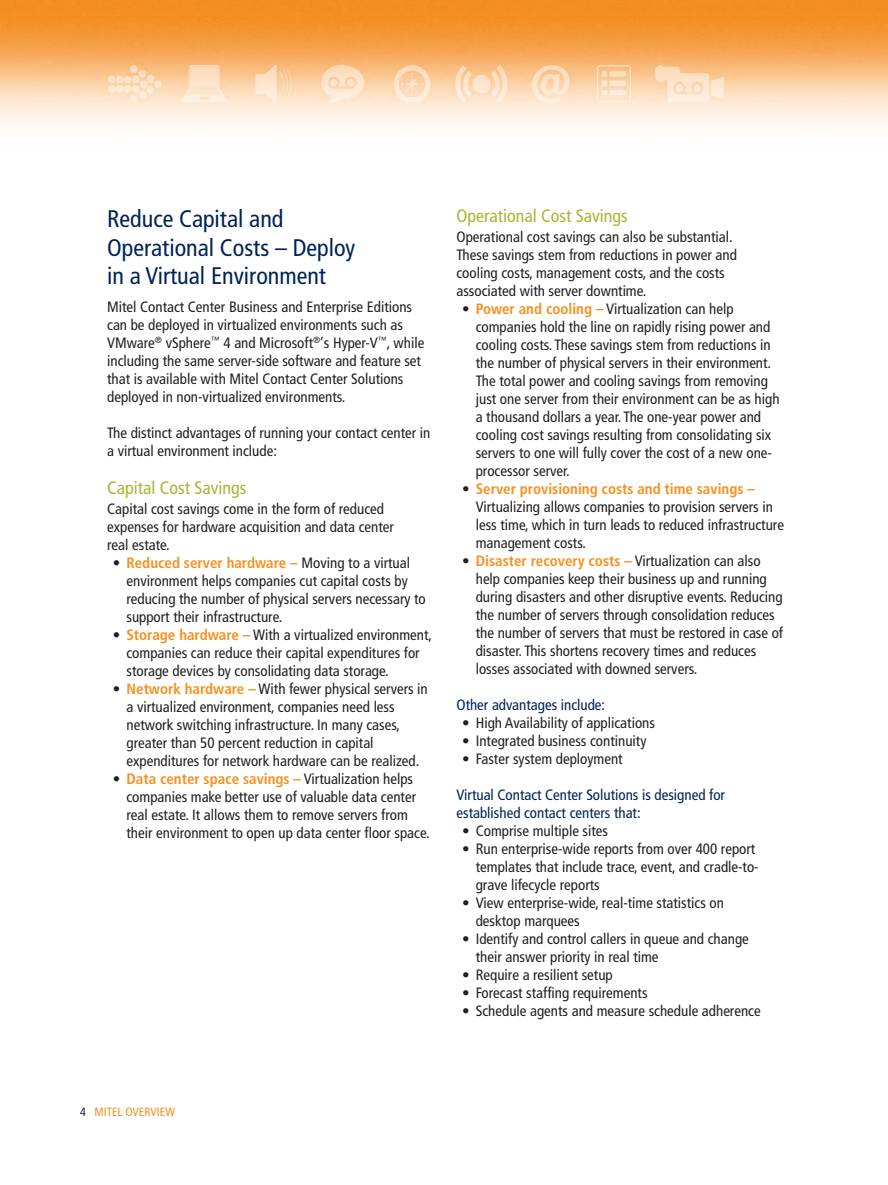
<style>
.page{position:relative;width:888px;height:1185px;background:#fff}
.page>*{position:absolute;margin:0;border:0;box-sizing:border-box;transform-origin:0 0}
.t1{font:condensed 24px/28.8px "Frutiger";color:#002358}
.t2{font:condensed 18px "Frutiger";color:#a9b533}
.t3{font:condensed 15px/18px "Frutiger";color:#231f20}
.t4{font:condensed 15px/18px "Frutiger";color:#002358}
.t5{font:condensed 12px "Frutiger";color:#f7901e}
.s1{font-weight:700;color:#f7901e}
.s2{color:#231f20}
</style>
<div class="page">
<img style="left:0;top:0;width:888px;height:126px">
<img style="left:108px;top:65px;width:615px;height:36px">
<h1 class="t1" style="left:107px;top:206px;width:250px">Reduce Capital and<br>Operational Costs – Deploy in a Virtual Environment</h1>
<p class="t3" style="left:107px;top:299px;width:319px">Mitel Contact Center Business and Enterprise Editions can be deployed in virtualized environments such as VMware<sup>®</sup> vSphere<sup>™</sup> 4 and Microsoft<sup>®</sup>’s Hyper-V<sup>™</sup>, while including the same server-side software and feature set that is available with Mitel Contact Center Solutions deployed in non-virtualized environments.</p>
<p class="t3" style="left:107px;top:425px;width:325px">The distinct advantages of running your contact center in a virtual environment include:</p>
<p class="t2" style="left:107px;top:480px;width:141px">Capital Cost Savings</p>
<p class="t3" style="left:107px;top:500px;width:288px">Capital cost savings come in the form of reduced expenses for hardware acquisition and data center real estate.</p>
<p class="t3" style="left:126px;top:554px;width:301px;text-indent:-14px">• <span class="s1">Reduced server hardware –</span> Moving to a virtual environment helps companies cut capital costs by reducing the number of physical servers necessary to support their infrastructure.</p>
<p class="t3" style="left:126px;top:626px;width:307px;text-indent:-14px">• <span class="s1">Storage hardware –</span> With a virtualized environment, companies can reduce their capital expenditures for storage devices by consolidating data storage.</p>
<p class="t3" style="left:126px;top:680px;width:303px;text-indent:-14px">• <span class="s1">Network hardware –</span> With fewer physical servers in a virtualized environment, companies need less network switching infrastructure. In many cases, greater than 50 percent reduction in capital expenditures for network hardware can be realized.</p>
<p class="t3" style="left:126px;top:770px;width:305px;text-indent:-14px">• <span class="s1">Data center space savings –</span> Virtualization helps companies make better use of valuable data center real estate. It allows them to remove servers from their environment to open up data center floor space.</p>
<p class="t2" style="left:456px;top:209px;width:173px">Operational Cost Savings</p>
<p class="t3" style="left:456px;top:229px;width:282px">Operational cost savings can also be substantial.<br>These savings stem from reductions in power and cooling costs, management costs, and the costs associated with server downtime.</p>
<p class="t3" style="left:476px;top:301px;width:305px;text-indent:-14px">• <span class="s1">Power and cooling –</span> Virtualization can help companies hold the line on rapidly rising power and cooling costs. These savings stem from reductions in the number of physical servers in their environment.<br>The total power and cooling savings from removing just one server from their environment can be as high a thousand dollars a year. The one-year power and cooling cost savings resulting from consolidating six servers to one will fully cover the cost of a new one&shy;processor server.</p>
<p class="t3" style="left:476px;top:481px;width:310px;text-indent:-14px">• <span class="s1">Server provisioning costs and time savings – </span>Virtualizing allows companies to provision servers in less time, which in turn leads to reduced infrastructure management costs.</p>
<p class="t3" style="left:476px;top:553px;width:309px;text-indent:-14px">• <span class="s1">Disaster recovery costs –</span> Virtualization can also help companies keep their business up and running during disasters and other disruptive events. Reducing the number of servers through consolidation reduces the number of servers that must be restored in case of disaster. This shortens recovery times and reduces losses associated with downed servers.</p>
<p class="t4" style="left:456px;top:697px;width:150px">Other advantages include:</p>
<p class="t3" style="left:462px;top:715px;width:194px">• High Availability of applications</p>
<p class="t3" style="left:462px;top:733px;width:186px">• Integrated business continuity</p>
<p class="t3" style="left:462px;top:751px;width:162px">• Faster system deployment</p>
<p class="t4" style="left:456px;top:787px;width:270px">Virtual Contact Center Solutions is designed for established contact centers that:</p>
<p class="t3" style="left:462px;top:823px;width:148px">• Comprise multiple sites</p>
<p class="t3" style="left:476px;top:841px;width:284px;text-indent:-14px">• Run enterprise-wide reports from over 400 report templates that include trace, event, and cradle-to&shy;grave lifecycle reports</p>
<p class="t3" style="left:476px;top:895px;width:250px;text-indent:-14px">• View enterprise-wide, real-time statistics on desktop marquees</p>
<p class="t3" style="left:476px;top:931px;width:275px;text-indent:-14px">• Identify and control callers in queue and change their answer priority in real time</p>
<p class="t3" style="left:462px;top:967px;width:152px">• Require a resilient setup</p>
<p class="t3" style="left:462px;top:985px;width:187px">• Forecast staffing requirements</p>
<p class="t3" style="left:462px;top:1003px;width:300px">• Schedule agents and measure schedule adherence</p>
<p class="t5" style="left:80px;top:1107px;width:96px"><span class="s2">4</span> MITEL OVERVIEW</p>
</div>
